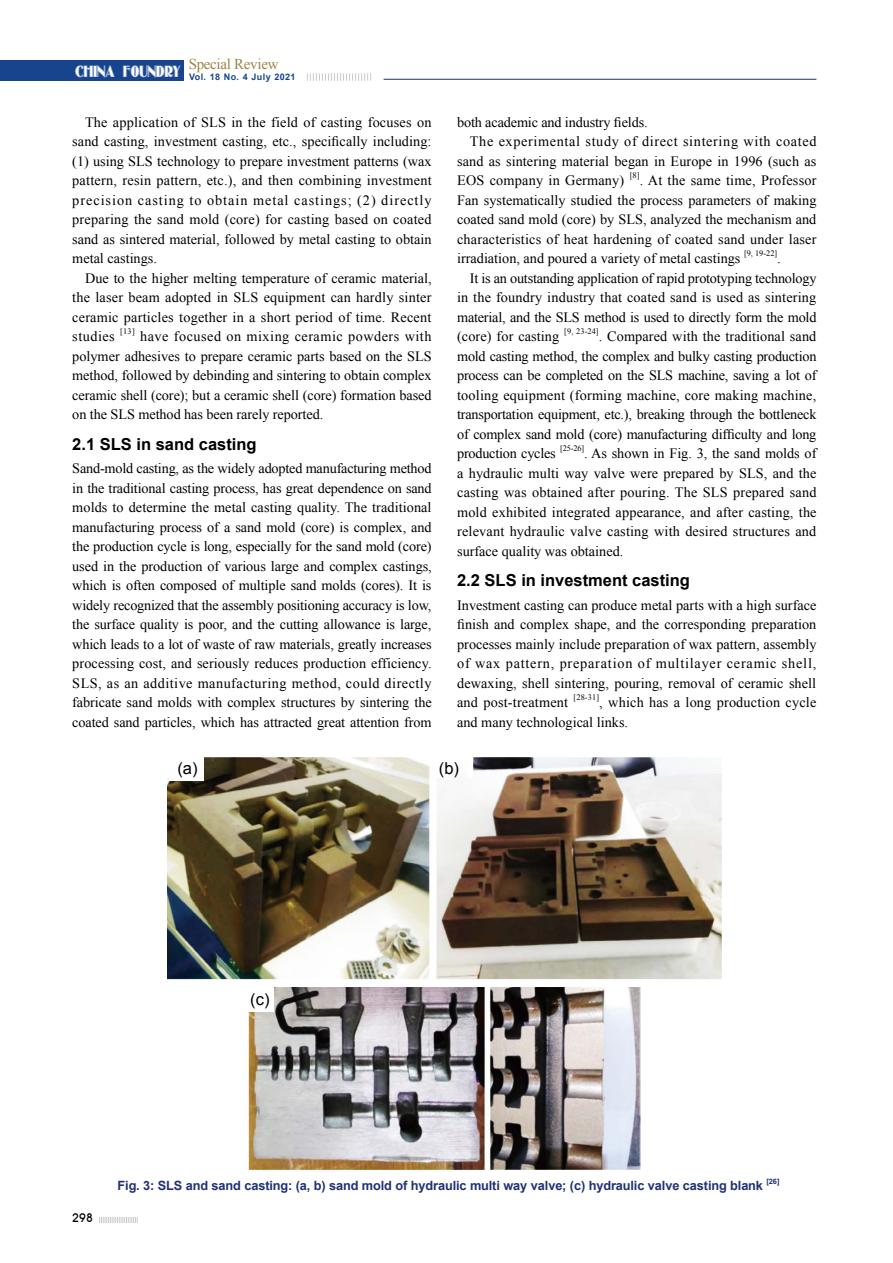
<style>
.page{position:relative;width:893px;height:1263px;background:#fff}
.page>*{position:absolute;margin:0;border:0;box-sizing:border-box;transform-origin:0 0}
.t1{font:700 16.5px "Arial";color:#000}
.t2{font:16.5px "Arial";color:#000}
.t3{font:15px "Times New Roman";letter-spacing:-.02em;color:#9d8447}
.t4{font:14.25px/19.5px "Times New Roman";color:#000;text-align:justify}
.t5{font:14.25px "Times New Roman";letter-spacing:.045em;color:#000}
.t6{font:700 12.75px "Arial";letter-spacing:-.01em;color:#213174}
.t7{font:500 12px "Avant Garde IT Cby BT";color:#000}
.t8{font:700 9px "Arial";letter-spacing:.04em;color:#18448e}
.t9{font:8.25px "Times New Roman";letter-spacing:.01em;color:#000}
.t10{font:700 7.5px "Arial";color:#213174}
</style>
<div class="page">
<svg style="left:99px;top:1217px;width:39px;height:6px"></svg>
<div style="left:0;top:60px;width:184px;height:21px;background:#18448e"></div>
<svg style="left:307px;top:73px;width:64px;height:8px"></svg>
<hr style="left:384px;top:79px;width:432px;height:1px;background:#213174">
<img style="left:248px;top:988px;width:393px;height:181px">
<div style="left:248px;top:987px;width:26px;height:25px;background:#fff"></div>
<img style="left:167px;top:758px;width:554px;height:222px">
<div style="left:169px;top:756px;width:34px;height:24px;background:#fff"></div>
<p class="t3" style="left:189px;top:54px;width:91px">Special Review</p>
<p class="t8" style="left:75px;top:70px;width:222px"><sup>CHINA</sup> <sup>FOUNDRY</sup> Vol. 18 No. 4 July 2021</p>
<p class="t4" style="left:72px;top:112px;width:361px;text-indent:13px">The application of SLS in the field of casting focuses on sand casting, investment casting, etc., specifically including: (1) using SLS technology to prepare investment patterns (wax pattern, resin pattern, etc.), and then combining investment precision casting to obtain metal castings; (2) directly preparing the sand mold (core) for casting based on coated sand as sintered material, followed by metal casting to obtain metal castings.</p>
<p class="t4" style="left:72px;top:268px;width:361px;text-indent:13px">Due to the higher melting temperature of ceramic material, the laser beam adopted in SLS equipment can hardly sinter ceramic particles together in a short period of time. Recent studies</p>
<p class="t9" style="left:120px;top:326px;width:16px">[13]</p>
<p class="t4" style="left:72px;top:326px;width:361px;text-indent:68px">have focused on mixing ceramic powders with polymer adhesives to prepare ceramic parts based on the SLS method, followed by debinding and sintering to obtain complex ceramic shell (core); but a ceramic shell (core) formation based on the SLS method has been rarely reported.</p>
<p class="t1" style="left:72px;top:433px;width:186px">2.1 SLS in sand casting</p>
<p class="t4" style="left:72px;top:458px;width:361px">Sand-mold casting, as the widely adopted manufacturing method in the traditional casting process, has great dependence on sand molds to determine the metal casting quality. The traditional manufacturing process of a sand mold (core) is complex, and the production cycle is long, especially for the sand mold (core) used in the production of various large and complex castings, which is often composed of multiple sand molds (cores). It is widely recognized that the assembly positioning accuracy is low, the surface quality is poor, and the cutting allowance is large, which leads to a lot of waste of raw materials, greatly increases processing cost, and seriously reduces production efficiency.<br>SLS, as an additive manufacturing method, could directly fabricate sand molds with complex structures by sintering the coated sand particles, which has attracted great attention from</p>
<p class="t4" style="left:457px;top:112px;width:192px">both academic and industry fields.</p>
<p class="t5" style="left:470px;top:132px;width:348px">The experimental study of direct sintering with coated</p>
<p class="t4" style="left:457px;top:151px;width:361px">sand as sintering material began in Europe in 1996 (such as</p>
<p class="t4" style="left:457px;top:170px;width:169px">EOS company in Germany)</p>
<p class="t9" style="left:630px;top:170px;width:11px">[8]</p>
<p class="t4" style="left:457px;top:170px;width:361px;text-indent:183px">. At the same time, Professor Fan systematically studied the process parameters of making coated sand mold (core) by SLS, analyzed the mechanism and characteristics of heat hardening of coated sand under laser irradiation, and poured a variety of metal castings</p>
<p class="t9" style="left:744px;top:248px;width:35px">[9, 19-22]</p>
<p class="t4" style="left:777px;top:248px;width:5px">.</p>
<p class="t4" style="left:470px;top:268px;width:348px">It is an outstanding application of rapid prototyping technology</p>
<p class="t4" style="left:457px;top:287px;width:361px">in the foundry industry that coated sand is used as sintering</p>
<p class="t4" style="left:457px;top:307px;width:361px">material, and the SLS method is used to directly form the mold</p>
<p class="t4" style="left:457px;top:326px;width:104px">(core) for casting</p>
<p class="t9" style="left:564px;top:326px;width:36px">[9, 23-24]</p>
<p class="t4" style="left:457px;top:326px;width:361px;text-indent:142px">. Compared with the traditional sand mold casting method, the complex and bulky casting production process can be completed on the SLS machine, saving a lot of tooling equipment (forming machine, core making machine, transportation equipment, etc.), breaking through the bottleneck of complex sand mold (core) manufacturing difficulty and long production cycles</p>
<p class="t9" style="left:560px;top:443px;width:26px">[25-26]</p>
<p class="t4" style="left:457px;top:443px;width:361px;text-indent:127px">. As shown in Fig. 3, the sand molds of a hydraulic multi way valve were prepared by SLS, and the casting was obtained after pouring. The SLS prepared sand mold exhibited integrated appearance, and after casting, the relevant hydraulic valve casting with desired structures and surface quality was obtained.</p>
<p class="t1" style="left:457px;top:569px;width:234px">2.2 SLS in investment casting</p>
<p class="t4" style="left:457px;top:595px;width:361px">Investment casting can produce metal parts with a high surface finish and complex shape, and the corresponding preparation processes mainly include preparation of wax pattern, assembly of wax pattern, preparation of multilayer ceramic shell, dewaxing, shell sintering, pouring, removal of ceramic shell and post-treatment</p>
<p class="t9" style="left:574px;top:692px;width:27px">[28-31]</p>
<p class="t4" style="left:457px;top:692px;width:361px;text-indent:142px">, which has a long production cycle and many technological links.</p>
<p class="t2" style="left:178px;top:757px;width:21px">(a)</p>
<p class="t2" style="left:439px;top:757px;width:22px">(b)</p>
<p class="t2" style="left:250px;top:988px;width:21px">(c)</p>
<p class="t7" style="left:72px;top:1211px;width:22px">298</p>
<p class="t6" style="left:118px;top:1177px;width:647px">Fig. 3: SLS and sand casting: (a, b) sand mold of hydraulic multi way valve; (c) hydraulic valve casting blank</p>
<p class="t10" style="left:766px;top:1176px;width:15px">[26]</p>
</div>
